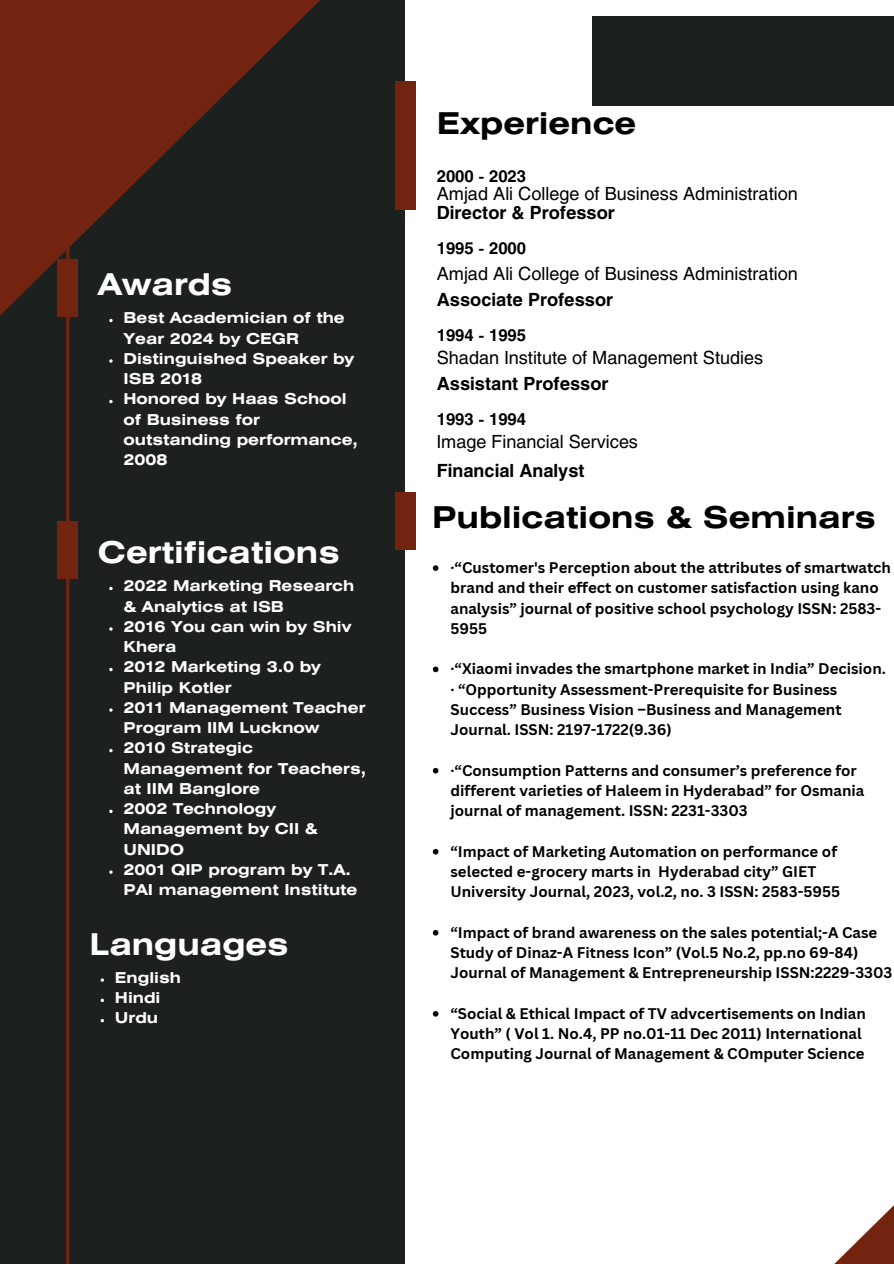
<style>
.page{position:relative;width:894px;height:1264px;background:#fff}
.page>*{position:absolute;margin:0;border:0;box-sizing:border-box;transform-origin:0 0}
.t1{font:700 30px "Helios Ext";color:#000}
.t2{font:700 30px "Helios Ext";color:#fff}
.t3{font:18px "Helios";color:#000}
.t4{font:700 18px "Helios";color:#000}
.t5{font:700 16.5px "Helios";color:#000}
.t6{font:700 15px/20.2px "Canva Sans";color:#000}
.t7{font:700 15px/20.2px "Helios Ext";color:#fff}
</style>
<div class="page">
<div style="left:0;top:0;width:405px;height:1263px;background:#1c2120"></div>
<svg style="left:0;top:0;width:396px;height:366px"></svg>
<svg style="left:835px;top:1206px;width:58px;height:57px"></svg>
<hr style="left:365px;top:0;width:3px;height:1263px;background:#1c2120">
<div style="left:395px;top:82px;width:20px;height:128px;background:#722410"></div>
<hr style="left:66px;top:0;width:3px;height:1263px;background:#722410">
<div style="left:58px;top:260px;width:20px;height:57px;background:#722410"></div>
<div style="left:395px;top:493px;width:20px;height:57px;background:#722410"></div>
<div style="left:58px;top:521px;width:20px;height:57px;background:#722410"></div>
<div style="left:592px;top:16px;width:301px;height:90px;background:#1c2120"></div>
<svg style="left:432px;top:565px;width:6px;height:6px"></svg>
<svg style="left:432px;top:666px;width:6px;height:6px"></svg>
<svg style="left:432px;top:768px;width:6px;height:5px"></svg>
<svg style="left:432px;top:849px;width:6px;height:5px"></svg>
<svg style="left:432px;top:930px;width:6px;height:5px"></svg>
<svg style="left:432px;top:1011px;width:6px;height:5px"></svg>
<svg style="left:109px;top:319px;width:4px;height:3px"></svg>
<svg style="left:109px;top:359px;width:4px;height:4px"></svg>
<svg style="left:109px;top:400px;width:4px;height:3px"></svg>
<svg style="left:109px;top:587px;width:4px;height:3px"></svg>
<svg style="left:109px;top:668px;width:4px;height:3px"></svg>
<svg style="left:109px;top:749px;width:4px;height:3px"></svg>
<svg style="left:109px;top:809px;width:4px;height:4px"></svg>
<h2 class="t2" style="left:98px;top:273px;width:136px">Awards</h2>
<h2 class="t7" style="left:123px;top:309px;width:223px">Best Academician of the<br>Year 2024 by CEGR</h2>
<h3 class="t7" style="left:123px;top:350px;width:232px">Distinguished Speaker by<br>ISB 2018</h3>
<h2 class="t7" style="left:123px;top:390px;width:236px">Honored by Haas School of Business for outstanding performance,<br>2008</h2>
<h2 class="t2" style="left:98px;top:541px;width:243px">Certifications</h2>
<h3 class="t7" style="left:123px;top:577px;width:232px">2022 Marketing Research &amp; Analytics at ISB</h3>
<h2 class="t7" style="left:123px;top:617px;width:230px">2016 You can win by Shiv<br>Khera</h2>
<h2 class="t7" style="left:123px;top:658px;width:199px">2012 Marketing 3.0 by<br>Philip Kotler</h2>
<h3 class="t7" style="left:123px;top:698px;width:243px">2011 Management Teacher<br>Program IIM Lucknow</h3>
<h2 class="t7" style="left:123px;top:739px;width:244px">2010 Strategic<br>Management for Teachers, at IIM Banglore</h2>
<h1 class="t7" style="left:123px;top:800px;width:196px">2002 Technology<br>Management by CII &amp;<br>UNIDO</h1>
<p class="t7" style="left:123px;top:860px;width:235px">2001 QIP program by T.A.<br>PAI management Institute</p>
<p class="t2" style="left:89px;top:933px;width:201px">Languages</p>
<p class="t7" style="left:115px;top:968px;width:68px">English</p>
<p class="t7" style="left:115px;top:989px;width:47px">Hindi</p>
<p class="t7" style="left:115px;top:1009px;width:45px">Urdu</p>
<p class="t1" style="left:436px;top:112px;width:201px">Experience</p>
<p class="t5" style="left:436px;top:165px;width:91px">2000 - 2023</p>
<p class="t3" style="left:436px;top:182px;width:362px">Amjad Ali College of Business Administration</p>
<p class="t5" style="left:436px;top:238px;width:91px">1995 - 2000</p>
<h1 class="t3" style="left:436px;top:262px;width:362px">Amjad Ali College of Business Administration</h1>
<p class="t4" style="left:436px;top:288px;width:178px">Associate Professor</p>
<p class="t5" style="left:436px;top:324px;width:91px">1994 - 1995</p>
<p class="t3" style="left:436px;top:346px;width:328px">Shadan Institute of Management Studies</p>
<p class="t4" style="left:436px;top:372px;width:173px">Assistant Professor</p>
<p class="t5" style="left:436px;top:409px;width:91px">1993 - 1994</p>
<p class="t3" style="left:436px;top:430px;width:203px">Image Financial Services</p>
<p class="t4" style="left:436px;top:459px;width:149px">Financial Analyst</p>
<h1 class="t1" style="left:432px;top:505px;width:445px">Publications &amp; Seminars</h1>
<p class="t6" style="left:450px;top:557px;width:442px">·“Customer's Perception about the attributes of smartwatch brand and their effect on customer satisfaction using kano analysis” journal of positive school psychology ISSN: 2583- 5955</p>
<p class="t6" style="left:450px;top:658px;width:437px">·“Xiaomi invades the smartphone market in India” Decision. · “Opportunity Assessment-Prerequisite for Business Success” Business Vision –Business and Management Journal. ISSN: 2197-1722(9.36)</p>
<p class="t6" style="left:450px;top:759px;width:415px">·“Consumption Patterns and consumer’s preference for different varieties of Haleem in Hyderabad” for Osmania journal of management. ISSN: 2231-3303</p>
<h1 class="t6" style="left:450px;top:840px;width:391px">“Impact of Marketing Automation on performance of selected e-grocery marts in Hyderabad city” GIET<br>University Journal, 2023, vol.2, no. 3 ISSN: 2583-5955</h1>
<h2 class="t6" style="left:450px;top:921px;width:443px">“Impact of brand awareness on the sales potential;-A Case<br>Study of Dinaz-A Fitness Icon” (Vol.5 No.2, pp.no 69-84)<br>Journal of Management &amp; Entrepreneurship ISSN:2229-3303</h2>
<h3 class="t6" style="left:450px;top:1002px;width:417px">“Social &amp; Ethical Impact of TV advcertisements on Indian<br>Youth” ( Vol 1. No.4, PP no.01-11 Dec 2011) International<br>Computing Journal of Management &amp; COmputer Science</h3>
<h1 class="t4" style="left:436px;top:201px;width:180px">Director &amp; Professor</h1>
</div>
